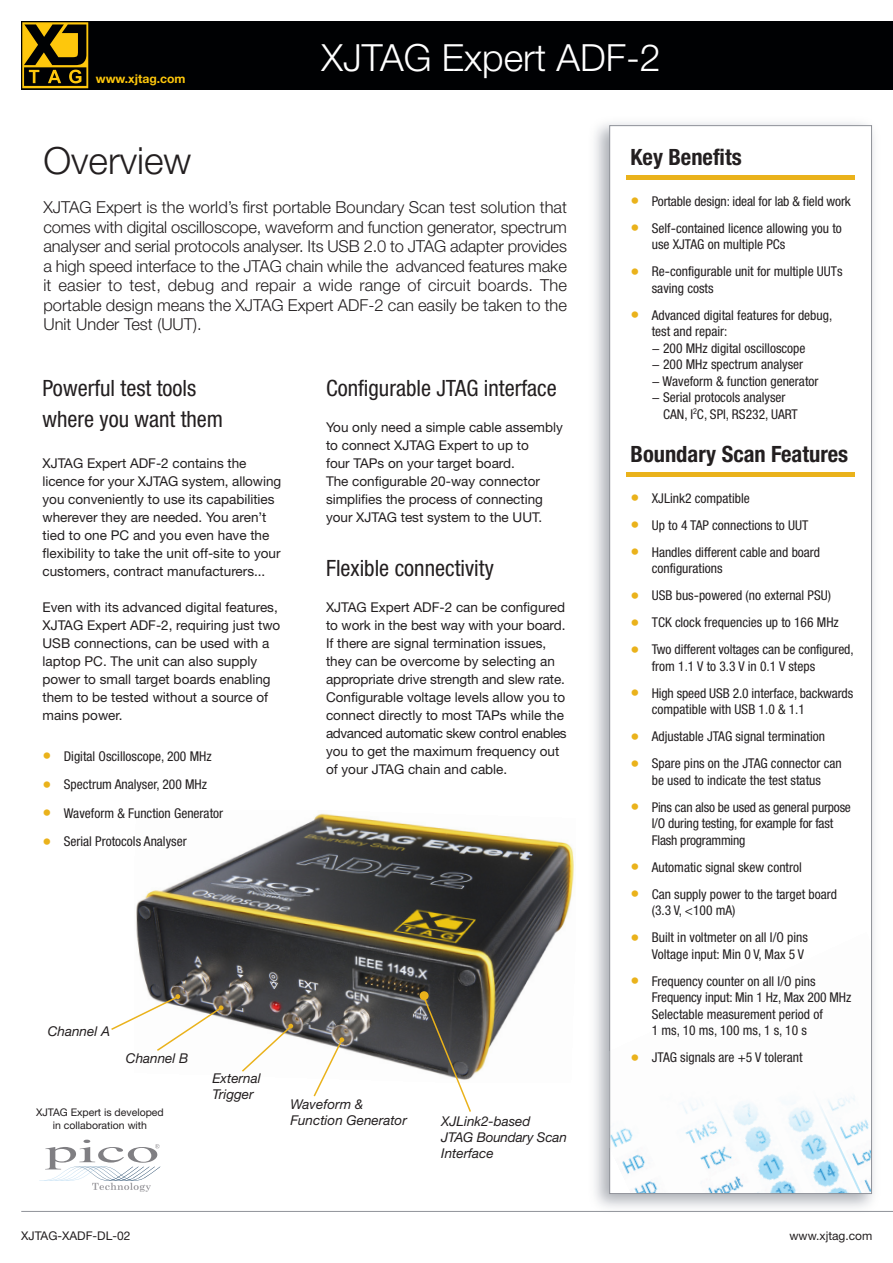
<style>
.page{position:relative;width:893px;height:1263px;background:#fff}
.page>*{position:absolute;margin:0;border:0;box-sizing:border-box;transform-origin:0 0}
.t1{font:300 37.5px "Helvetica Neue LT";color:#fff}
.t2{font:300 37.5px "Helvetica Neue LT";color:#231f20}
.t3{font:condensed 22.5px/30.9px "Helvetica Neue";color:#231f20}
.t4{font:700 condensed 22.5px "Helvetica Neue";color:#231f20}
.t5{font:300 16.5px/19.5px "Helvetica Neue LT";color:#231f20;text-align:justify}
.t6{font:condensed 13.5px/16.5px "Helvetica Neue";color:#231f20}
.t7{font:13.5px/18px "Helvetica Neue LT";color:#231f20}
.t8{font:italic 13.5px/16.2px "Helvetica Neue LT";color:#231f20}
.t9{font:700 12.15px "Helvetica Neue LT";color:#fec70c}
.t10{font:12px "Helvetica Neue LT";color:#231f20}
.t11{font:10.5px/12.6px "Helvetica Neue LT";color:#231f20;text-align:center}
.s1{font-size:18px;color:#eab21b}
.s2{font-family:"Helvetica Neue LT";font-stretch:normal}
</style>
<div class="page">
<div style="left:21px;top:21px;width:872px;height:68px;background:#000103"></div>
<svg style="left:22px;top:22px;width:66px;height:66px"></svg>
<hr style="left:21px;top:1211px;width:872px;height:1px;background:#8f9299">
<img style="left:611px;top:1096px;width:259px;height:96px">
<img style="left:136px;top:813px;width:438px;height:264px">
<svg style="left:421px;top:994px;width:51px;height:118px"></svg>
<div style="left:420px;top:991px;width:9px;height:9px;background:#eab21b;border-radius:4px"></div>
<svg style="left:240px;top:1024px;width:53px;height:49px"></svg>
<svg style="left:312px;top:1037px;width:32px;height:60px"></svg>
<svg style="left:111px;top:994px;width:113px;height:58px"></svg>
<hr style="left:626px;top:472px;width:229px;height:4px;background:#eab21b">
<hr style="left:626px;top:175px;width:229px;height:4px;background:#eab21b">
<svg style="left:39px;top:1140px;width:122px;height:52px"></svg>
<p class="t9" style="left:96px;top:72px;width:91px">www.xjtag.com</p>
<h1 class="t1" style="left:322px;top:35px;width:341px">XJTAG Expert ADF-2</h1>
<h1 class="t2" style="left:43px;top:138px;width:149px">Overview</h1>
<p class="t5" style="left:43px;top:197px;width:525px">XJTAG Expert is the world’s first portable Boundary Scan test solution that comes with digital oscilloscope, waveform and function generator, spectrum analyser and serial protocols analyser. Its USB 2.0 to JTAG adapter provides a high speed interface to the JTAG chain while the advanced features make it easier to test, debug and repair a wide range of circuit boards. The portable design means the XJTAG Expert ADF-2 can easily be taken to the Unit Under Test (UUT).</p>
<h2 class="t3" style="left:43px;top:372px;width:182px">Powerful test tools where you want them</h2>
<p class="t7" style="left:43px;top:454px;width:240px">XJTAG Expert ADF-2 contains the licence for your XJTAG system, allowing you conveniently to use its capabilities wherever they are needed. You aren’t tied to one PC and you even have the flexibility to take the unit off-site to your customers, contract manufacturers...</p>
<p class="t7" style="left:43px;top:598px;width:239px">Even with its advanced digital features, XJTAG Expert ADF-2, requiring just two USB connections, can be used with a laptop PC. The unit can also supply power to small target boards enabling them to be tested without a source of mains power.</p>
<p class="t6" style="left:43px;top:748px;width:171px"><span class="s1">•</span> Digital Oscilloscope, 200 MHz</p>
<p class="t6" style="left:43px;top:776px;width:166px"><span class="s1">•</span> Spectrum Analyser, 200 MHz</p>
<p class="t6" style="left:43px;top:805px;width:182px"><span class="s1">•</span> Waveform &amp; Function Generator</p>
<p class="t6" style="left:43px;top:833px;width:146px"><span class="s1">•</span> Serial Protocols Analyser</p>
<h2 class="t3" style="left:326px;top:372px;width:232px">Configurable JTAG interface</h2>
<p class="t7" style="left:326px;top:418px;width:238px">You only need a simple cable assembly to connect XJTAG Expert to up to<br>four TAPs on your target board.<br>The configurable 20-way connector simplifies the process of connecting your XJTAG test system to the UUT.</p>
<h2 class="t3" style="left:326px;top:552px;width:169px">Flexible connectivity</h2>
<p class="t7" style="left:326px;top:598px;width:242px">XJTAG Expert ADF-2 can be configured to work in the best way with your board.<br>If there are signal termination issues, they can be overcome by selecting an appropriate drive strength and slew rate.<br>Configurable voltage levels allow you to connect directly to most TAPs while the advanced automatic skew control enables you to get the maximum frequency out of your JTAG chain and cable.</p>
<p class="t8" style="left:48px;top:1022px;width:64px">Channel A</p>
<p class="t8" style="left:126px;top:1049px;width:64px">Channel B</p>
<p class="t11" style="left:36px;top:1106px;width:129px">XJTAG Expert is developed in collaboration with</p>
<p class="t8" style="left:212px;top:1070px;width:50px">External<br>Trigger</p>
<p class="t8" style="left:290px;top:1096px;width:118px">Waveform &amp;<br>Function Generator</p>
<p class="t8" style="left:441px;top:1113px;width:127px">XJLink2-based<br>JTAG Boundary Scan<br>Interface</p>
<h2 class="t4" style="left:630px;top:144px;width:113px">Key Benefits</h2>
<p class="t6" style="left:630px;top:193px;width:222px"><span class="s1">•</span> Portable design: ideal for lab &amp; field work</p>
<p class="t6" style="left:652px;top:220px;width:192px;text-indent:-21px"><span class="s1">•</span> Self<span class="s2">-</span>contained licence allowing you to use XJTAG on multiple PCs</p>
<p class="t6" style="left:652px;top:263px;width:192px;text-indent:-21px"><span class="s1">•</span> Re<span class="s2">-</span>configurable unit for multiple UUTs saving costs</p>
<p class="t6" style="left:630px;top:307px;width:203px"><span class="s1">•</span> Advanced digital features for debug,</p>
<p class="t6" style="left:652px;top:323px;width:77px">test and repair:</p>
<p class="t6" style="left:663px;top:340px;width:144px">200 MHz digital oscilloscope</p>
<p class="t6" style="left:663px;top:356px;width:142px">200 MHz spectrum analyser</p>
<p class="t6" style="left:663px;top:373px;width:157px">Waveform &amp; function generator</p>
<p class="t6" style="left:663px;top:389px;width:124px">Serial protocols analyser</p>
<p class="t6" style="left:663px;top:406px;width:136px">CAN, I<sup>2</sup>C, SPI, RS232, UART</p>
<h2 class="t4" style="left:630px;top:441px;width:219px">Boundary Scan Features</h2>
<p class="t6" style="left:630px;top:490px;width:121px"><span class="s1">•</span> XJLink2 compatible</p>
<p class="t6" style="left:630px;top:517px;width:179px"><span class="s1">•</span> Up to 4 TAP connections to UUT</p>
<p class="t6" style="left:652px;top:544px;width:170px;text-indent:-21px"><span class="s1">•</span> Handles different cable and board configurations</p>
<p class="t6" style="left:630px;top:587px;width:202px"><span class="s1">•</span> USB bus<span class="s2">-</span>powered (no external PSU)</p>
<p class="t6" style="left:630px;top:614px;width:210px"><span class="s1">•</span> TCK clock frequencies up to 166 MHz</p>
<p class="t6" style="left:652px;top:641px;width:203px;text-indent:-21px"><span class="s1">•</span> Two different voltages can be configured, from 1.1 V to 3.3 V in 0.1 V steps</p>
<p class="t6" style="left:652px;top:685px;width:203px;text-indent:-21px"><span class="s1">•</span> High speed USB 2.0 interface, backwards compatible with USB 1.0 &amp; 1.1</p>
<p class="t6" style="left:630px;top:728px;width:196px"><span class="s1">•</span> Adjustable JTAG signal termination</p>
<p class="t6" style="left:630px;top:755px;width:213px;text-align:center"><span class="s1">•</span> Spare pins on the JTAG connector can be used to indicate the test status</p>
<p class="t6" style="left:652px;top:799px;width:201px;text-indent:-21px"><span class="s1">•</span> Pins can also be used as general purpose<br>I/O during testing, for example for fast<br>Flash programming</p>
<p class="t6" style="left:630px;top:859px;width:173px"><span class="s1">•</span> Automatic signal skew control</p>
<p class="t6" style="left:652px;top:886px;width:187px;text-indent:-21px"><span class="s1">•</span> Can supply power to the target board (3.3 V, &lt;100 mA)</p>
<p class="t6" style="left:630px;top:929px;width:179px;text-align:right"><span class="s1">•</span> Built in voltmeter on all I/O pins<br>Voltage input: Min 0 V, Max 5 V</p>
<p class="t6" style="left:652px;top:973px;width:201px;text-indent:-21px"><span class="s1">•</span> Frequency counter on all I/O pins<br>Frequency input: Min 1 Hz, Max 200 MHz<br>Selectable measurement period of<br>1 ms, 10 ms, 100 ms, 1 s, 10 s</p>
<p class="t6" style="left:630px;top:1049px;width:173px"><span class="s1">•</span> JTAG signals are +5 V tolerant</p>
<p class="t10" style="left:21px;top:1229px;width:111px">XJTAG-XADF-DL-02</p>
<p class="t10" style="left:789px;top:1229px;width:84px">www.xjtag.com</p>
</div>
